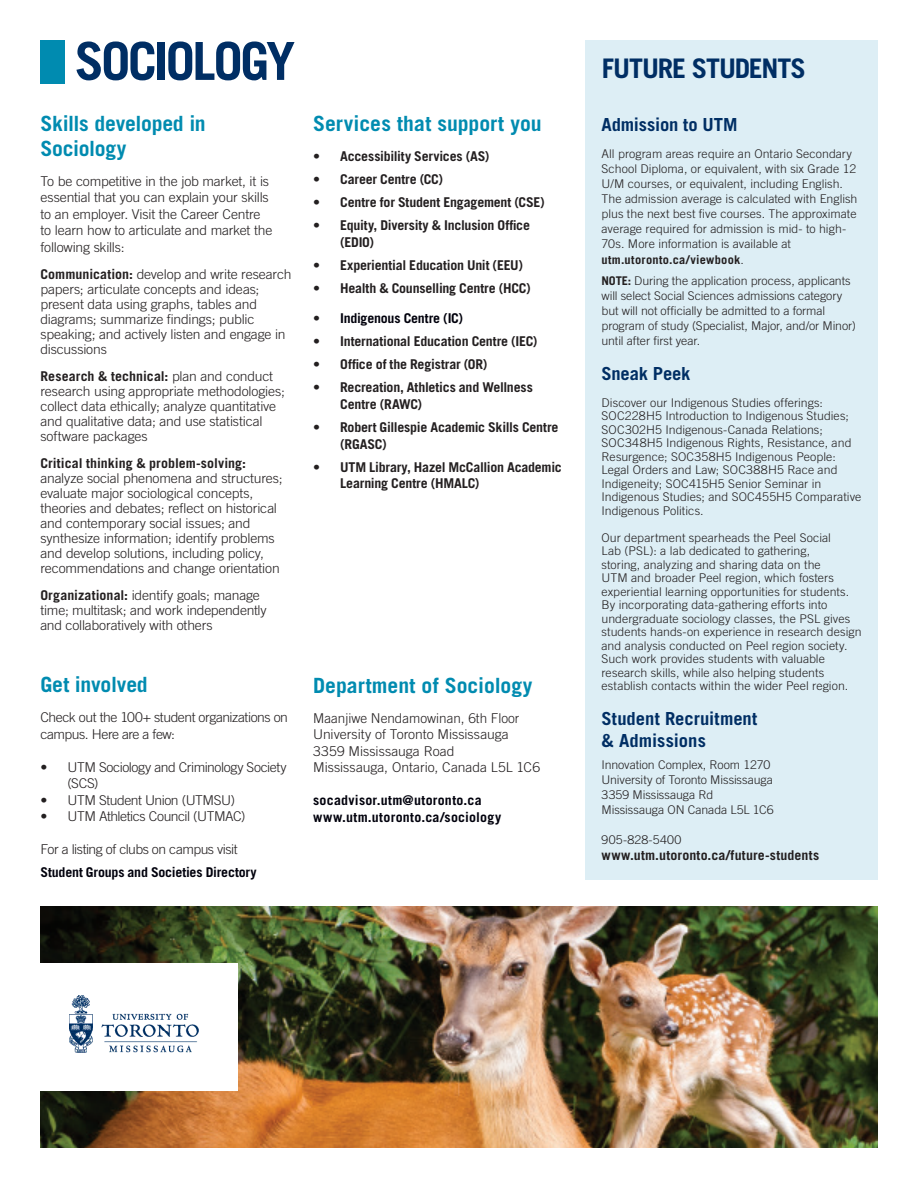
<style>
.page{position:relative;width:918px;height:1188px;background:#fff}
.page>*{position:absolute;margin:0;border:0;box-sizing:border-box;transform-origin:0 0}
.t1{font:700 52.5px "Trade Gothic LT Std";letter-spacing:-.05em;color:#002e64}
.t2{font:700 27px "Trade Gothic LT Std";letter-spacing:-.04em;color:#002e64}
.t3{font:700 21px/25.2px "Trade Gothic LT Std";letter-spacing:-.005em;color:#008bb0}
.t4{font:700 18px/21.6px "Trade Gothic LT Std";letter-spacing:-.005em;color:#002e64}
.t5{font:300 13.5px/15px "Trade Gothic LT Std";letter-spacing:-.015em;color:#231f20}
.t6{font:700 13.5px/16.5px "Trade Gothic LT Std";letter-spacing:-.015em;color:#231f20}
.t7{font:300 13.5px/16.5px "Trade Gothic LT Std";letter-spacing:-.035em;color:#231f20}
.t8{font:700 13.5px/16.5px "Trade Gothic LT Std";letter-spacing:.02em;color:#00000c}
.t9{font:700 13.5px "Trade Gothic LT Std";letter-spacing:.015em;color:#231f20}
.t10{font:700 13.5px "Trade Gothic LT Std";color:#00000c}
.t11{font:700 13.5px "Trade Gothic LT Std";letter-spacing:.005em;color:#231f20}
.t12{font:700 13.5px "Trade Gothic LT Std";letter-spacing:-.02em;color:#00000c}
.t13{font:300 12px/13.5px "Trade Gothic LT Std";color:#231f20}
.t14{font:300 12px "Trade Gothic LT Std";letter-spacing:.025em;color:#231f20}
.s1{font-weight:700}
.s2{font-weight:300}
.s3{font-weight:300;color:#231f20}
</style>
<div class="page">
<div style="left:585px;top:40px;width:293px;height:840px;background:#ddeef5"></div>
<div style="left:40px;top:40px;width:25px;height:44px;background:#008bb0"></div>
<img style="left:40px;top:906px;width:838px;height:242px">
<div style="left:37px;top:963px;width:201px;height:128px;background:#fff"></div>
<img style="left:69px;top:995px;width:130px;height:57px">
<h1 class="t1" style="left:75px;top:29px;width:222px">SOCIOLOGY</h1>
<h3 class="t3" style="left:40px;top:110px;width:167px">Skills developed in<br>Sociology</h3>
<p class="t5" style="left:40px;top:173px;width:233px;line-height:16.5px">To be competitive in the job market, it is essential that you can explain your skills to an employer. Visit the Career Centre to learn how to articulate and market the following skills:</p>
<p class="t5" style="left:40px;top:267px;width:252px"><span class="s1">Communication:</span> develop and write research papers; articulate concepts and ideas; present data using graphs, tables and diagrams; summarize findings; public speaking; and actively listen and engage in discussions</p>
<p class="t5" style="left:40px;top:369px;width:246px"><span class="s1">Research &amp; technical:</span> plan and conduct research using appropriate methodologies; collect data ethically; analyze quantitative and qualitative data; and use statistical software packages</p>
<p class="t11" style="left:40px;top:455px;width:207px">Critical thinking &amp; problem-solving:</p>
<p class="t5" style="left:40px;top:471px;width:244px">analyze social phenomena and structures; evaluate major sociological concepts, theories and debates; reflect on historical and contemporary social issues; and synthesize information; identify problems and develop solutions, including policy, recommendations and change orientation</p>
<p class="t5" style="left:40px;top:588px;width:228px"><span class="s1">Organizational:</span> identify goals; manage time; multitask; and work independently and collaboratively with others</p>
<h3 class="t3" style="left:40px;top:672px;width:109px">Get involved</h3>
<p class="t7" style="left:40px;top:709px;width:249px">Check out the 100+ student organizations on campus. Here are a few:</p>
<p class="t5" style="left:68px;top:759px;width:221px;line-height:16.5px;text-indent:-27px">• UTM Sociology and Criminology Society (SCS)</p>
<p class="t7" style="left:40px;top:792px;width:196px">• UTM Student Union (UTMSU)</p>
<p class="t7" style="left:40px;top:808px;width:206px">• UTM Athletics Council (UTMAC)</p>
<p class="t7" style="left:41px;top:841px;width:199px">For a listing of clubs on campus visit</p>
<p class="t10" style="left:41px;top:864px;width:218px">Student Groups and Societies Directory</p>
<h3 class="t3" style="left:313px;top:110px;width:230px">Services that support you</h3>
<p class="t6" style="left:313px;top:147px;width:178px"><span class="s2">•</span> Accessibility Services (AS)</p>
<p class="t6" style="left:313px;top:171px;width:131px"><span class="s2">•</span> Career Centre (CC)</p>
<p class="t6" style="left:313px;top:194px;width:233px"><span class="s2">•</span> Centre for Student Engagement (CSE)</p>
<p class="t6" style="left:340px;top:217px;width:191px;text-indent:-27px">• Equity, Diversity &amp; Inclusion Office (EDIO)</p>
<p class="t6" style="left:313px;top:257px;width:212px"><span class="s2">•</span> Experiential Education Unit (EEU)</p>
<p class="t6" style="left:313px;top:280px;width:219px"><span class="s2">•</span> Health &amp; Counselling Centre (HCC)</p>
<p class="t12" style="left:313px;top:310px;width:151px"><span class="s3">•</span> Indigenous Centre (IC)</p>
<p class="t6" style="left:313px;top:333px;width:226px"><span class="s2">•</span> International Education Centre (IEC)</p>
<p class="t6" style="left:313px;top:356px;width:176px"><span class="s2">•</span> Office of the Registrar (OR)</p>
<p class="t6" style="left:340px;top:379px;width:194px;text-indent:-27px"><span class="s2">•</span> Recreation, Athletics and Wellness<br>Centre (RAWC)</p>
<p class="t6" style="left:340px;top:419px;width:220px;text-indent:-27px"><span class="s2">•</span> Robert Gillespie Academic Skills Centre (RGASC)</p>
<p class="t6" style="left:340px;top:459px;width:223px;text-indent:-27px"><span class="s2">•</span> UTM Library, Hazel McCallion Academic<br>Learning Centre (HMALC)</p>
<h3 class="t3" style="left:313px;top:672px;width:221px">Department of Sociology</h3>
<p class="t5" style="left:313px;top:709px;width:228px;line-height:16.5px">Maanjiwe Nendamowinan, 6th Floor<br>University of Toronto Mississauga<br>3359 Mississauga Road<br>Mississauga, Ontario, Canada L5L 1C6</p>
<p class="t8" style="left:313px;top:792px;width:190px">socadvisor.utm@utoronto.ca www.utm.utoronto.ca/sociology</p>
<h2 class="t2" style="left:602px;top:52px;width:205px">FUTURE STUDENTS</h2>
<h3 class="t4" style="left:602px;top:113px;width:137px">Admission to UTM</h3>
<p class="t13" style="left:602px;top:146px;width:257px;line-height:15px">All program areas require an Ontario Secondary School Diploma, or equivalent, with six Grade 12<br>U/M courses, or equivalent, including English.<br>The admission average is calculated with English plus the next best five courses. The approximate average required for admission is mid- to high-70s. More information is available at</p>
<p class="t13" style="left:602px;top:250px;width:251px;line-height:20.4px"><span class="s1">utm.utoronto.ca/viewbook</span>.<br><span class="s1">NOTE:</span> During the application process, applicants</p>
<p class="t13" style="left:602px;top:288px;width:256px;line-height:15px">will select Social Sciences admissions category but will not officially be admitted to a formal program of study (Specialist, Major, and/or Minor) until after first year.</p>
<h3 class="t4" style="left:602px;top:362px;width:90px">Sneak Peek</h3>
<p class="t13" style="left:602px;top:396px;width:261px">Discover our Indigenous Studies offerings:<br>SOC228H5 Introduction to Indigenous Studies; SOC302H5 Indigenous-Canada Relations; SOC348H5 Indigenous Rights, Resistance, and Resurgence; SOC358H5 Indigenous People:<br>Legal Orders and Law; SOC388H5 Race and Indigeneity; SOC415H5 Senior Seminar in Indigenous Studies; and SOC455H5 Comparative Indigenous Politics.</p>
<p class="t13" style="left:602px;top:531px;width:262px">Our department spearheads the Peel Social<br>Lab (PSL): a lab dedicated to gathering,<br>storing, analyzing and sharing data on the<br>UTM and broader Peel region, which fosters experiential learning opportunities for students.<br>By incorporating data-gathering efforts into undergraduate sociology classes, the PSL gives students hands-on experience in research design and analysis conducted on Peel region society.<br>Such work provides students with valuable research skills, while also helping students establish contacts within the wider Peel region.</p>
<h3 class="t4" style="left:602px;top:708px;width:157px">Student Recruitment &amp; Admissions</h3>
<p class="t13" style="left:602px;top:757px;width:174px;line-height:15px">Innovation Complex, Room 1270<br>University of Toronto Mississauga<br>3359 Mississauga Rd<br>Mississauga ON Canada L5L 1C6</p>
<p class="t14" style="left:602px;top:832px;width:81px">905-828-5400</p>
<p class="t9" style="left:602px;top:847px;width:219px">www.utm.utoronto.ca/future-students</p>
</div>
